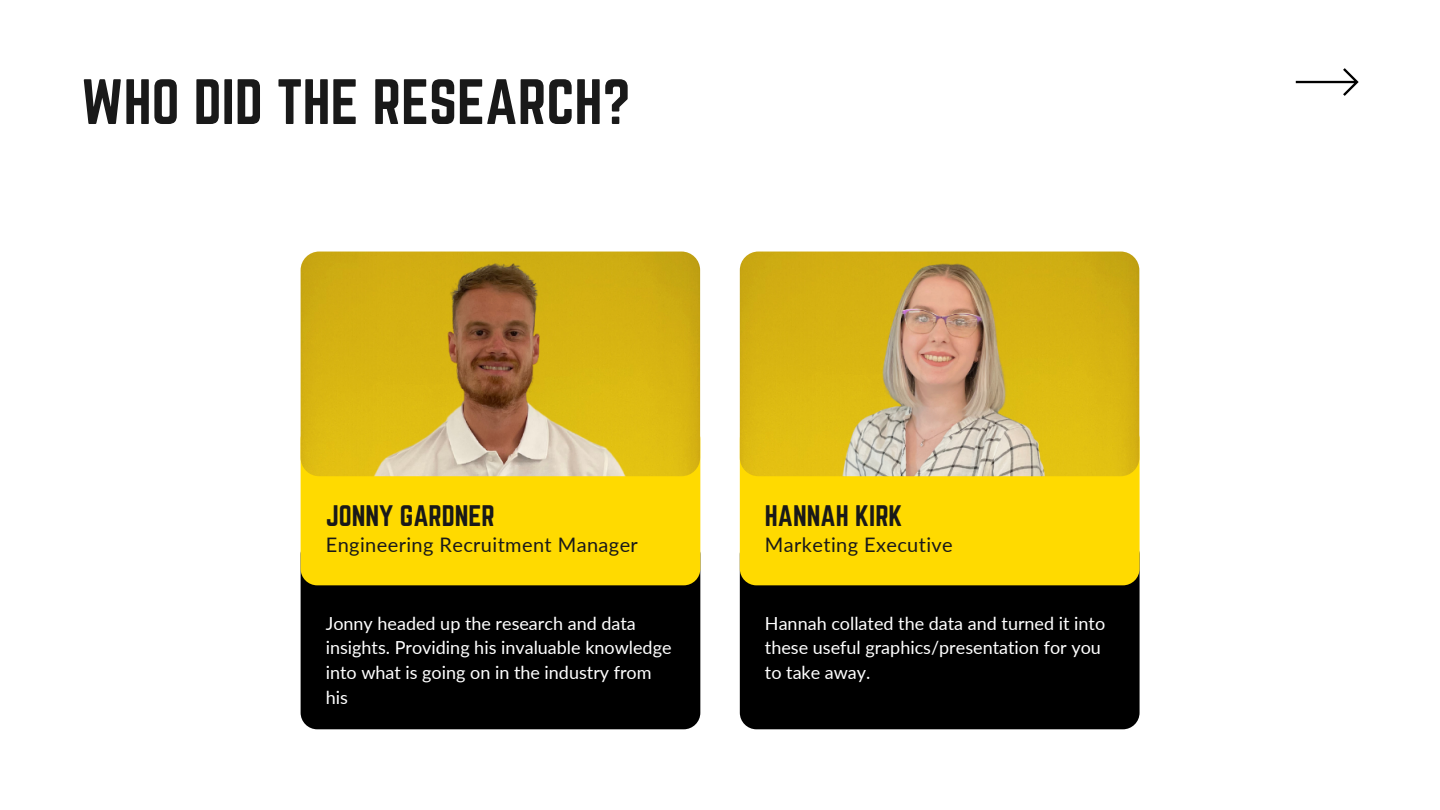
<style>
.page{position:relative;width:1440px;height:810px;background:#fff}
.page>*{position:absolute;margin:0;border:0;box-sizing:border-box;transform-origin:0 0}
.t1{font:56px "Norwester";color:#191919}
.t2{font:26px "Norwester";color:#191919}
.t3{font:20px "Lato";letter-spacing:.02em;color:#191919}
.t4{font:18px/24.8px "Lato";color:#fff}
</style>
<div class="page">
<div style="left:301px;top:538px;width:399px;height:191px;background:#000;border-radius:17px"></div>
<div style="left:740px;top:538px;width:400px;height:191px;background:#000;border-radius:17px"></div>
<div style="left:301px;top:423px;width:399px;height:162px;background:#ffda00;border-radius:17px"></div>
<div style="left:740px;top:423px;width:400px;height:162px;background:#ffda00;border-radius:17px"></div>
<img style="left:301px;top:252px;width:399px;height:224px;border-radius:19px">
<img style="left:740px;top:252px;width:399px;height:224px;border-radius:19px">
<svg style="left:1296px;top:68px;width:63px;height:28px"></svg>
<h1 class="t1" style="left:81px;top:68px;width:551px">WHO DID THE RESEARCH?</h1>
<h2 class="t2" style="left:326px;top:500px;width:171px">JONNY GARDNER</h2>
<p class="t3" style="left:326px;top:532px;width:314px">Engineering Recruitment Manager</p>
<h2 class="t2" style="left:765px;top:500px;width:139px">HANNAH KIRK</h2>
<p class="t3" style="left:765px;top:532px;width:189px">Marketing Executive</p>
<p class="t4" style="left:326px;top:610px;width:347px">Jonny headed up the research and data insights. Providing his invaluable knowledge into what is going on in the industry from his</p>
<p class="t4" style="left:765px;top:610px;width:342px">Hannah collated the data and turned it into these useful graphics/presentation for you to take away.</p>
</div>
